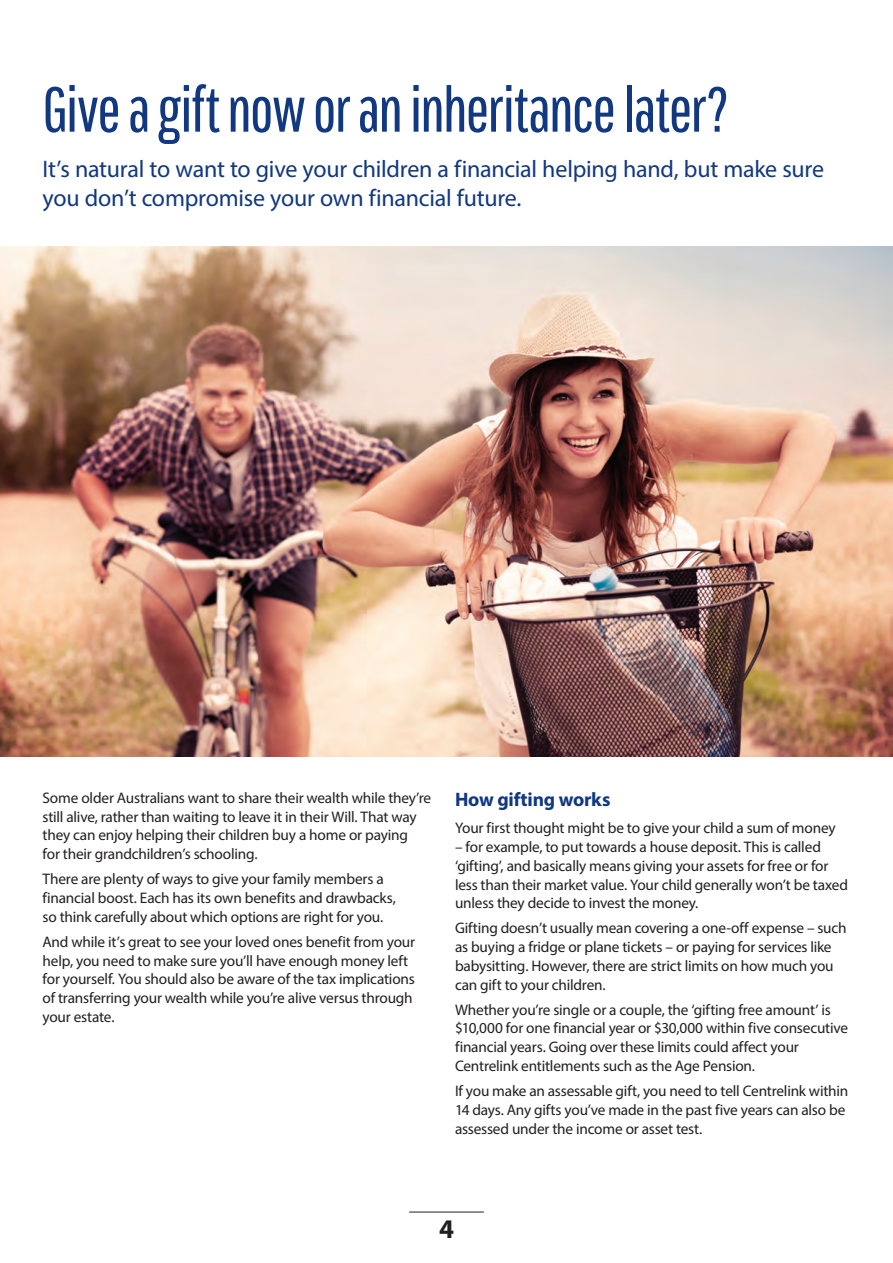
<style>
.page{position:relative;width:893px;height:1263px;background:#fff}
.page>*{position:absolute;margin:0;border:0;box-sizing:border-box;transform-origin:0 0}
.t1{font:63px "Pathway Gothic One";letter-spacing:-.03em;color:#113880}
.t2{font:700 27px "Myriad Pro";color:#231f20}
.t3{font:24px/28.5px "Myriad Pro";letter-spacing:-.01em;color:#113880}
.t4{font:700 19.5px "Myriad Pro";letter-spacing:-.01em;color:#113880}
.t5{font:15.3px/18.8px "Myriad Pro";letter-spacing:-.015em;color:#231f20}
</style>
<div class="page">
<hr style="left:409px;top:1212px;width:75px;height:1px;background:#231f20">
<img style="left:0;top:247px;width:893px;height:510px">
<h1 class="t1" style="left:43px;top:72px;width:688px">Give a gift now or an inheritance later?</h1>
<h3 class="t3" style="left:43px;top:154px;width:783px">It’s natural to want to give your children a financial helping hand, but make sure you don’t compromise your own financial future.</h3>
<p class="t5" style="left:43px;top:788px;width:390px">Some older Australians want to share their wealth while they’re still alive, rather than waiting to leave it in their Will. That way they can enjoy helping their children buy a home or paying<br>for their grandchildren’s schooling.</p>
<p class="t5" style="left:43px;top:869px;width:355px">There are plenty of ways to give your family members a financial boost. Each has its own benefits and drawbacks, so think carefully about which options are right for you.</p>
<p class="t5" style="left:43px;top:932px;width:374px">And while it’s great to see your loved ones benefit from your help, you need to make sure you’ll have enough money left for yourself. You should also be aware of the tax implications of transferring your wealth while you’re alive versus through your estate.</p>
<p class="t4" style="left:455px;top:787px;width:157px">How gifting works</p>
<p class="t5" style="left:455px;top:818px;width:382px">Your first thought might be to give your child a sum of money</p>
<p class="t5" style="left:455px;top:837px;width:395px">– for example, to put towards a house deposit. This is called ‘gifting’, and basically means giving your assets for free or for less than their market value. Your child generally won’t be taxed unless they decide to invest the money.</p>
<p class="t5" style="left:455px;top:919px;width:393px">Gifting doesn’t usually mean covering a one-off expense – such as buying a fridge or plane tickets – or paying for services like babysitting. However, there are strict limits on how much you can gift to your children.</p>
<p class="t5" style="left:455px;top:1000px;width:395px">Whether you’re single or a couple, the ‘gifting free amount’ is $10,000 for one financial year or $30,000 within five consecutive financial years. Going over these limits could affect your Centrelink entitlements such as the Age Pension.</p>
<p class="t5" style="left:455px;top:1081px;width:395px">If you make an assessable gift, you need to tell Centrelink within<br>14 days. Any gifts you’ve made in the past five years can also be assessed under the income or asset test.</p>
<h2 class="t2" style="left:439px;top:1211px;width:16px">4</h2>
</div>
